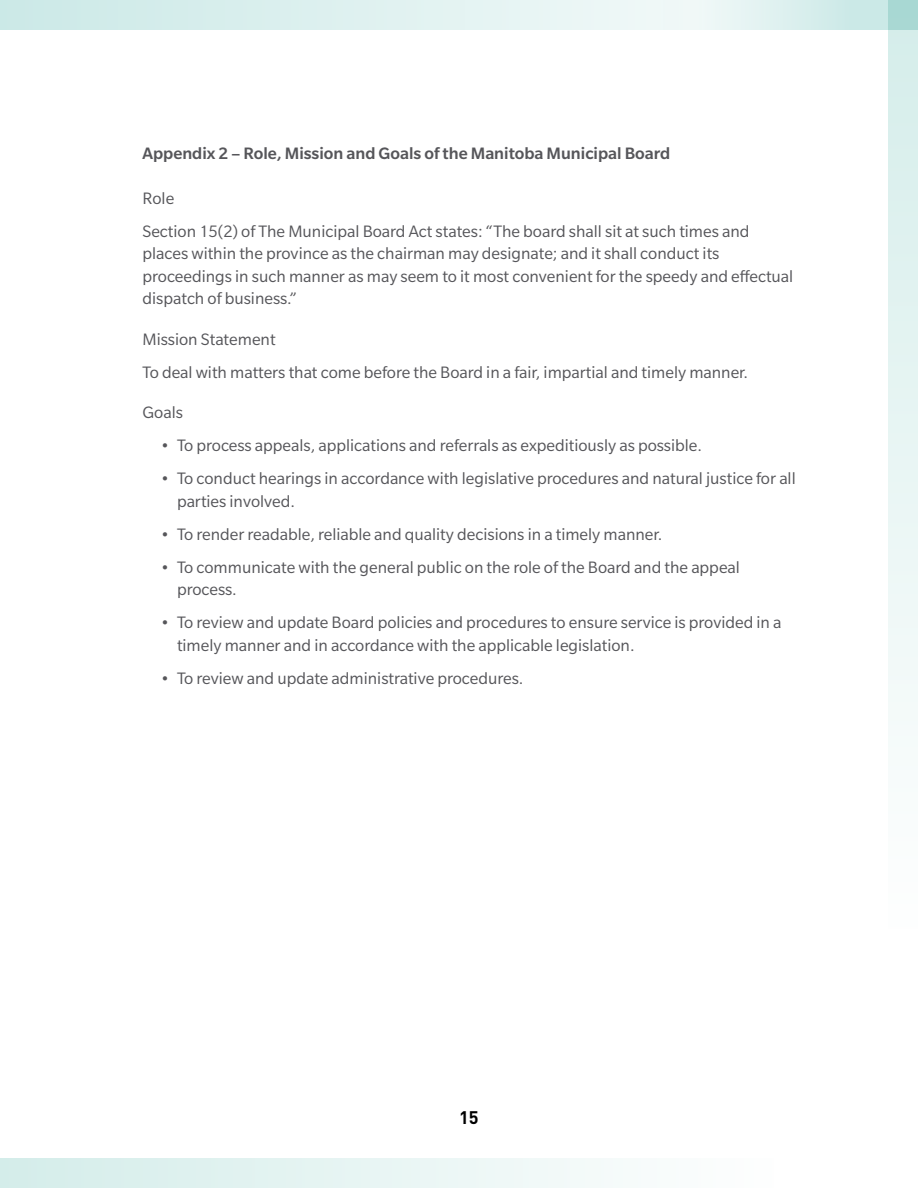
<style>
.page{position:relative;width:918px;height:1188px;background:#fff}
.page>*{position:absolute;margin:0;border:0;box-sizing:border-box;transform-origin:0 0}
.Bulls{font:18px/22.5px "Slate Std";color:#56565a}
.Body_Copy{font:18px/22.5px "Slate Std";color:#56565a}
.t1{font:500 18px "Slate Std";color:#56565a}
.t2{font:700 18px "DIN Pro";color:#000}
</style>
<div class="page">
<div style="left:0;top:1159px;width:774px;height:29px;background:linear-gradient(to right,#d4edea,#fefefe)"></div>
<svg style="left:0;top:0;width:663px;height:29px;background:#ddf0ef"></svg>
<svg style="left:663px;top:0;width:226px;height:29px"></svg>
<svg style="left:889px;top:0;width:29px;height:725px;fill:#e4f4f2"></svg>
<h2 class="t1" style="left:143px;top:143px;width:529px">Appendix 2 – Role, Mission and Goals of the Manitoba Municipal Board</h2>
<p class="Body_Copy" style="left:143px;top:187px;width:33px">Role</p>
<p class="Body_Copy" style="left:143px;top:220px;width:652px">Section 15(2) of The Municipal Board Act states: “The board shall sit at such times and places within the province as the chairman may designate; and it shall conduct its proceedings in such manner as may seem to it most convenient for the speedy and effectual dispatch of business.”</p>
<p class="Body_Copy" style="left:143px;top:328px;width:135px">Mission Statement</p>
<p class="Body_Copy" style="left:143px;top:361px;width:607px">To deal with matters that come before the Board in a fair, impartial and timely manner.</p>
<p class="Body_Copy" style="left:143px;top:401px;width:42px">Goals</p>
<p class="Bulls" style="left:160px;top:434px;width:543px">• To process appeals, applications and referrals as expeditiously as possible.</p>
<p class="Bulls" style="left:177px;top:467px;width:620px;text-indent:-16px">• To conduct hearings in accordance with legislative procedures and natural justice for all parties involved.</p>
<p class="Bulls" style="left:160px;top:523px;width:503px">• To render readable, reliable and quality decisions in a timely manner.</p>
<p class="Bulls" style="left:177px;top:556px;width:564px;text-indent:-16px">• To communicate with the general public on the role of the Board and the appeal process.</p>
<p class="Bulls" style="left:177px;top:611px;width:606px;text-indent:-16px">• To review and update Board policies and procedures to ensure service is provided in a timely manner and in accordance with the applicable legislation.</p>
<p class="Bulls" style="left:160px;top:667px;width:365px">• To review and update administrative procedures.</p>
<p class="t2" style="left:459px;top:1106px;width:21px">15</p>
</div>
